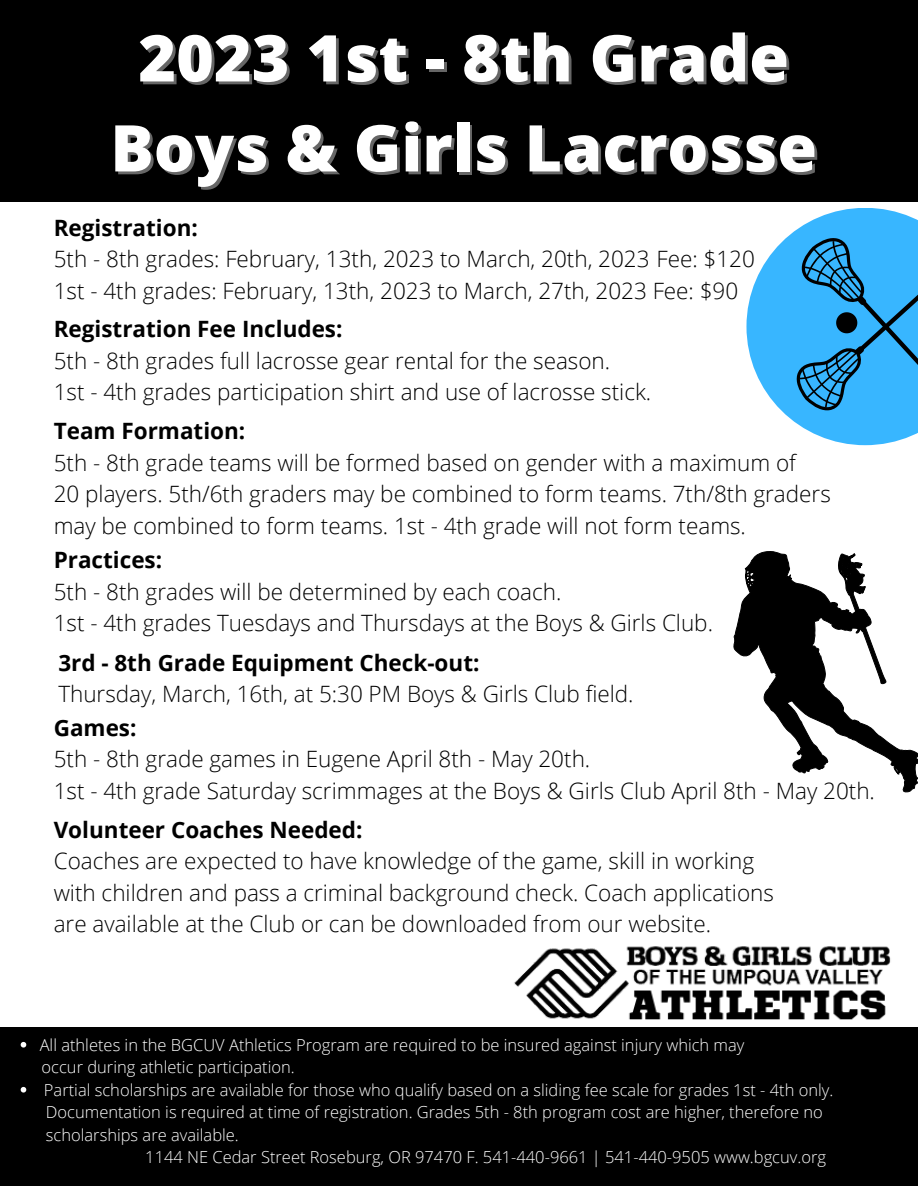
<style>
.page{position:relative;width:918px;height:1188px;background:#fff}
.page>*{position:absolute;margin:0;border:0;box-sizing:border-box;transform-origin:0 0}
.t1{font:800 64.5px/90px "Open Sans";color:#fff;text-align:center}
.t2{font:300 22.5px/31.5px "Open Sans";color:#000}
.t3{font:700 22.5px "Open Sans";color:#000}
.t4{font:300 16.5px "Open Sans";color:#fff}
</style>
<div class="page">
<div style="left:0;top:0;width:918px;height:202px;background:#000"></div>
<img style="left:514px;top:946px;width:377px;height:74px">
<div style="left:0;top:1027px;width:918px;height:159px;background:#000"></div>
<svg style="left:733px;top:551px;width:185px;height:241px"></svg>
<svg style="left:746px;top:208px;width:172px;height:237px"></svg>
<svg style="left:21px;top:1042px;width:5px;height:6px"></svg>
<svg style="left:21px;top:1087px;width:5px;height:6px"></svg>
<h1 class="t1" style="left:110px;top:11px;width:708px">2023 1st - 8th Grade<br>Boys &amp; Girls Lacrosse</h1>
<p class="t3" style="left:54px;top:212px;width:146px">Registration:</p>
<p class="t2" style="left:54px;top:243px;width:703px">5th - 8th grades: February, 13th, 2023 to March, 20th, 2023 Fee: $120<br>1st - 4th grades: February, 13th, 2023 to March, 27th, 2023 Fee: $90</p>
<p class="t3" style="left:54px;top:313px;width:290px">Registration Fee Includes:</p>
<p class="t2" style="left:54px;top:344px;width:599px">5th - 8th grades full lacrosse gear rental for the season.<br>1st - 4th grades participation shirt and use of lacrosse stick.</p>
<p class="t3" style="left:54px;top:415px;width:193px">Team Formation:</p>
<p class="t2" style="left:54px;top:446px;width:779px">5th - 8th grade teams will be formed based on gender with a maximum of<br>20 players. 5th/6th graders may be combined to form teams. 7th/8th graders may be combined to form teams. 1st - 4th grade will not form teams.</p>
<p class="t3" style="left:54px;top:544px;width:110px">Practices:</p>
<p class="t2" style="left:54px;top:575px;width:661px">5th - 8th grades will be determined by each coach.<br>1st - 4th grades Tuesdays and Thursdays at the Boys &amp; Girls Club.</p>
<p class="t3" style="left:58px;top:647px;width:423px">3rd - 8th Grade Equipment Check-out:</p>
<p class="t2" style="left:58px;top:678px;width:577px">Thursday, March, 16th, at 5:30 PM Boys &amp; Girls Club field.</p>
<p class="t3" style="left:54px;top:712px;width:84px">Games:</p>
<p class="t2" style="left:54px;top:743px;width:823px">5th - 8th grade games in Eugene April 8th - May 20th.<br>1st - 4th grade Saturday scrimmages at the Boys &amp; Girls Club April 8th - May 20th.</p>
<p class="t3" style="left:54px;top:814px;width:310px">Volunteer Coaches Needed:</p>
<p class="t2" style="left:54px;top:845px;width:722px">Coaches are expected to have knowledge of the game, skill in working with children and pass a criminal background check. Coach applications are available at the Club or can be downloaded from our website.</p>
<p class="t4" style="left:40px;top:1033px;width:706px">All athletes in the BGCUV Athletics Program are required to be insured against injury which may</p>
<p class="t4" style="left:44px;top:1078px;width:791px">Partial scholarships are available for those who qualify based on a sliding fee scale for grades 1st - 4th only.</p>
<p class="t4" style="left:42px;top:1056px;width:255px">occur during athletic participation.</p>
<p class="t4" style="left:46px;top:1101px;width:778px">Documentation is required at time of registration. Grades 5th - 8th program cost are higher, therefore no</p>
<p class="t4" style="left:46px;top:1123px;width:194px">scholarships are available.</p>
<p class="t4" style="left:145px;top:1146px;width:682px">1144 NE Cedar Street Roseburg, OR 97470 F. 541-440-9661 | 541-440-9505 www.bgcuv.org</p>
</div>
